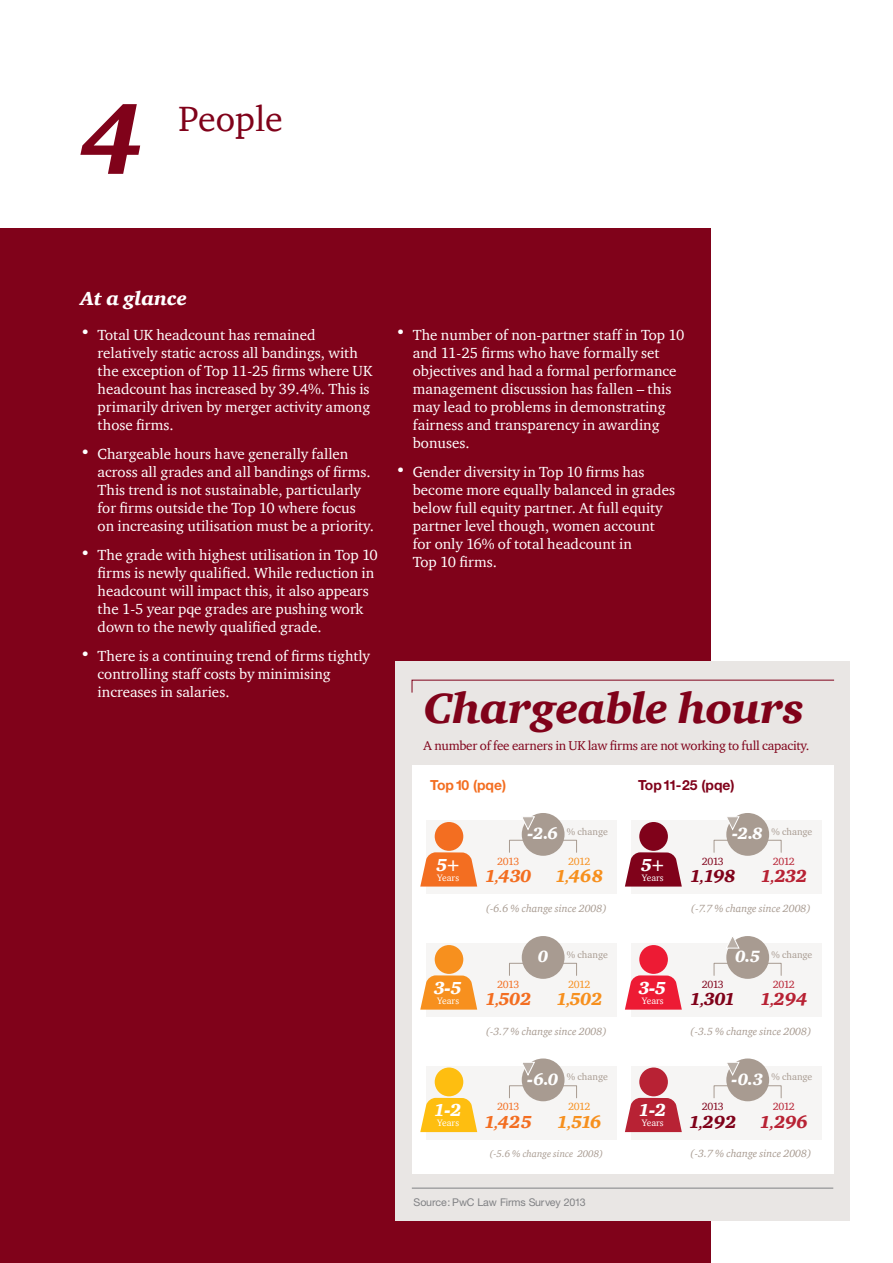
<style>
.page{position:relative;width:893px;height:1263px;background:#fff}
.page>*{position:absolute;margin:0;border:0;box-sizing:border-box;transform-origin:0 0}
.t1{font:italic 900 99px "ITC Charter Com";color:#80021a}
.t2{font:italic 900 43.35px "ITC Charter Com";letter-spacing:-.02em;color:#80021a}
.t3{font:36px "ITC Charter Com";color:#80021a}
.t4{font:italic 900 19.5px "ITC Charter Com";color:#fff}
.t5{font:italic 900 17.85px "ITC Charter Com";color:#fff}
.t6{font:italic 900 17.85px "ITC Charter Com";letter-spacing:-.02em;color:#f36e21}
.t7{font:italic 900 17.85px "ITC Charter Com";letter-spacing:-.04em;color:#f7901e}
.t8{font:italic 900 17.85px "ITC Charter Com";letter-spacing:-.03em;color:#80021a}
.t9{font:italic 900 17.85px "ITC Charter Com";letter-spacing:-.02em;color:#b82234}
.t10{font:italic 900 16.65px "ITC Charter Com";color:#fff}
.t11{font:15px/18px "ITC Charter Com";color:#fff}
.t12{font:700 13.95px "Helvetica Neue";color:#80021a}
.t13{font:700 13.95px "Helvetica Neue";color:#f36e21}
.t14{font:13.05px "ITC Charter Com";letter-spacing:-.02em;color:#80021a}
.t15{font:italic 10.65px "ITC Charter Com";color:#a89b91}
.t16{font:10.65px "Helvetica Neue";letter-spacing:-.02em;color:#808184}
.t17{font:10.65px "ITC Charter Com";letter-spacing:-.06em;color:#f36e21}
.t18{font:10.65px "ITC Charter Com";letter-spacing:-.06em;color:#f7901e}
.t19{font:10.65px "ITC Charter Com";letter-spacing:-.06em;color:#80021a}
.t20{font:10.65px "ITC Charter Com";letter-spacing:-.06em;color:#b82234}
.t21{font:9.75px "ITC Charter Com";color:#a89b91}
.t22{font:italic 9.75px "ITC Charter Com";color:#a89b91}
.t23{font:9.45px "ITC Charter Com";color:#fff}
.s1{font-size:16.5px}
.s2{font-size:13.35px}
</style>
<div class="page">
<div style="left:0;top:228px;width:710px;height:1035px;background:#80021a"></div>
<div style="left:395px;top:661px;width:455px;height:559px;background:#e9e6e4"></div>
<hr style="left:412px;top:1188px;width:421px;height:1px;background:#808184">
<div style="left:412px;top:765px;width:421px;height:408px;background:#fff"></div>
<svg style="left:411px;top:679px;width:424px;height:14px"></svg>
<div style="left:426px;top:820px;width:191px;height:74px;background:#f6f5f4"></div>
<svg style="left:420px;top:822px;width:57px;height:64px"></svg>
<div style="left:509px;top:840px;width:68px;height:12px;border:1px solid #a89b91"></div>
<div style="left:522px;top:813px;width:43px;height:43px;background:#a89b91;border-radius:50%"></div>
<svg style="left:522px;top:815px;width:13px;height:16px"></svg>
<div style="left:631px;top:820px;width:190px;height:74px;background:#f6f5f4"></div>
<svg style="left:625px;top:822px;width:57px;height:64px"></svg>
<div style="left:714px;top:840px;width:67px;height:12px;border:1px solid #a89b91"></div>
<div style="left:726px;top:813px;width:43px;height:43px;background:#a89b91;border-radius:50%"></div>
<svg style="left:726px;top:815px;width:14px;height:16px"></svg>
<div style="left:426px;top:1066px;width:191px;height:73px;background:#f6f5f4"></div>
<svg style="left:420px;top:1067px;width:57px;height:65px"></svg>
<div style="left:509px;top:1085px;width:68px;height:13px;border:1px solid #a89b91"></div>
<div style="left:522px;top:1058px;width:43px;height:43px;background:#a89b91;border-radius:50%"></div>
<svg style="left:522px;top:1061px;width:13px;height:15px"></svg>
<div style="left:631px;top:1066px;width:190px;height:73px;background:#f6f5f4"></div>
<svg style="left:625px;top:1067px;width:57px;height:65px"></svg>
<div style="left:714px;top:1085px;width:67px;height:13px;border:1px solid #a89b91"></div>
<div style="left:726px;top:1058px;width:43px;height:43px;background:#a89b91;border-radius:50%"></div>
<svg style="left:726px;top:1061px;width:14px;height:16px"></svg>
<div style="left:426px;top:943px;width:191px;height:74px;background:#f6f5f4"></div>
<svg style="left:420px;top:945px;width:57px;height:65px"></svg>
<div style="left:509px;top:963px;width:68px;height:12px;border:1px solid #a89b91"></div>
<div style="left:522px;top:936px;width:43px;height:43px;background:#a89b91;border-radius:50%"></div>
<div style="left:631px;top:943px;width:190px;height:74px;background:#f6f5f4"></div>
<svg style="left:625px;top:945px;width:57px;height:65px"></svg>
<div style="left:714px;top:963px;width:67px;height:12px;border:1px solid #a89b91"></div>
<div style="left:726px;top:936px;width:43px;height:43px;background:#a89b91;border-radius:50%"></div>
<svg style="left:726px;top:937px;width:14px;height:12px"></svg>
<h1 class="t1" style="left:81px;top:77px;width:65px">4</h1>
<h3 class="t3" style="left:179px;top:97px;width:106px">People</h3>
<h3 class="t4" style="left:81px;top:286px;width:108px">At a glance</h3>
<p class="t11" style="left:98px;top:325px;width:276px;text-indent:-17px"><span class="s1">•</span> Total UK headcount has remained relatively static across all bandings, with the exception of Top 11-25 firms where UK headcount has increased by 39.4%. This is primarily driven by merger activity among those firms.</p>
<p class="t11" style="left:98px;top:444px;width:278px;text-indent:-17px"><span class="s1">•</span> Chargeable hours have generally fallen across all grades and all bandings of firms.<br>This trend is not sustainable, particularly for firms outside the Top 10 where focus on increasing utilisation must be a priority.</p>
<p class="t11" style="left:98px;top:546px;width:282px;text-indent:-17px"><span class="s1">•</span> The grade with highest utilisation in Top 10 firms is newly qualified. While reduction in headcount will impact this, it also appears the 1-5 year pqe grades are pushing work down to the newly qualified grade.</p>
<p class="t11" style="left:98px;top:647px;width:274px;text-indent:-17px"><span class="s1">•</span> There is a continuing trend of firms tightly controlling staff costs by minimising increases in salaries.</p>
<p class="t11" style="left:413px;top:325px;width:273px;text-indent:-17px"><span class="s1">•</span> The number of non-partner staff in Top 10 and 11-25 firms who have formally set objectives and had a formal performance management discussion has fallen – this may lead to problems in demonstrating fairness and transparency in awarding bonuses.</p>
<p class="t11" style="left:413px;top:462px;width:264px;text-indent:-17px"><span class="s1">•</span> Gender diversity in Top 10 firms has become more equally balanced in grades below full equity partner. At full equity partner level though, women account for only 16% of total headcount in<br>Top 10 firms.</p>
<h2 class="t2" style="left:424px;top:682px;width:382px">Chargeable hours</h2>
<p class="t14" style="left:424px;top:737px;width:387px">A number of fee earners in UK law firms are not working to full capacity.</p>
<p class="t13" style="left:430px;top:776px;width:78px">Top10 (pqe)</p>
<p class="t12" style="left:638px;top:776px;width:98px">Top11-25 (pqe)</p>
<p class="t5" style="left:436px;top:854px;width:26px">5+</p>
<p class="t23" style="left:437px;top:872px;width:23px">Years</p>
<p class="t10" style="left:528px;top:823px;width:32px">-2.6</p>
<p class="t21" style="left:567px;top:825px;width:42px">% change</p>
<p class="t7" style="left:555px;top:865px;width:49px">1<span class="s2">,</span>468</p>
<p class="t17" style="left:497px;top:854px;width:24px">2013</p>
<p class="t18" style="left:568px;top:854px;width:24px">2012</p>
<p class="t6" style="left:485px;top:865px;width:48px">1<span class="s2">,</span>430</p>
<p class="t5" style="left:641px;top:854px;width:26px">5+</p>
<p class="t23" style="left:642px;top:872px;width:23px">Years</p>
<p class="t21" style="left:771px;top:825px;width:42px">% change</p>
<p class="t9" style="left:760px;top:865px;width:48px">1<span class="s2">,</span>232</p>
<p class="t10" style="left:733px;top:823px;width:32px">-2.8</p>
<p class="t19" style="left:702px;top:854px;width:24px">2013</p>
<p class="t20" style="left:773px;top:854px;width:24px">2012</p>
<p class="t8" style="left:690px;top:865px;width:47px">1<span class="s2">,</span>198</p>
<p class="t15" style="left:486px;top:901px;width:123px">(-6.6 % change since 2008)</p>
<p class="t15" style="left:691px;top:901px;width:122px">(-7.7 % change since 2008)</p>
<p class="t5" style="left:434px;top:977px;width:29px">3-5</p>
<p class="t23" style="left:437px;top:995px;width:23px">Years</p>
<p class="t21" style="left:567px;top:948px;width:42px">% change</p>
<p class="t7" style="left:556px;top:988px;width:48px">1<span class="s2">,</span>502</p>
<p class="t10" style="left:538px;top:946px;width:12px">0</p>
<p class="t17" style="left:497px;top:977px;width:24px">2013</p>
<p class="t18" style="left:568px;top:977px;width:24px">2012</p>
<p class="t6" style="left:485px;top:988px;width:48px">1<span class="s2">,</span>502</p>
<p class="t5" style="left:638px;top:977px;width:29px">3-5</p>
<p class="t23" style="left:642px;top:995px;width:23px">Years</p>
<p class="t21" style="left:771px;top:948px;width:42px">% change</p>
<p class="t9" style="left:760px;top:988px;width:49px">1<span class="s2">,</span>294</p>
<p class="t10" style="left:735px;top:946px;width:27px">0.5</p>
<p class="t19" style="left:702px;top:977px;width:24px">2013</p>
<p class="t20" style="left:773px;top:977px;width:24px">2012</p>
<p class="t8" style="left:690px;top:988px;width:47px">1<span class="s2">,</span>301</p>
<p class="t15" style="left:486px;top:1025px;width:123px">(-3.7 % change since 2008)</p>
<p class="t15" style="left:690px;top:1025px;width:123px">(-3.5 % change since 2008)</p>
<p class="t5" style="left:434px;top:1099px;width:29px">1-2</p>
<p class="t23" style="left:437px;top:1117px;width:23px">Years</p>
<p class="t10" style="left:528px;top:1069px;width:32px">-6.0</p>
<p class="t21" style="left:567px;top:1071px;width:42px">% change</p>
<p class="t7" style="left:557px;top:1111px;width:46px">1<span class="s2">,</span>516</p>
<p class="t17" style="left:497px;top:1100px;width:24px">2013</p>
<p class="t18" style="left:568px;top:1100px;width:24px">2012</p>
<p class="t6" style="left:484px;top:1111px;width:49px">1<span class="s2">,</span>425</p>
<p class="t5" style="left:638px;top:1099px;width:29px">1-2</p>
<p class="t23" style="left:642px;top:1117px;width:23px">Years</p>
<p class="t21" style="left:771px;top:1071px;width:42px">% change</p>
<p class="t9" style="left:760px;top:1111px;width:50px">1<span class="s2">,</span>296</p>
<p class="t10" style="left:732px;top:1069px;width:33px">-0.3</p>
<p class="t19" style="left:702px;top:1100px;width:24px">2013</p>
<p class="t20" style="left:773px;top:1100px;width:24px">2012</p>
<p class="t8" style="left:689px;top:1111px;width:49px">1<span class="s2">,</span>292</p>
<p class="t22" style="left:489px;top:1148px;width:115px">(-5.6 % change since 2008)</p>
<p class="t15" style="left:690px;top:1147px;width:123px">(-3.7 % change since 2008)</p>
<p class="t16" style="left:413px;top:1195px;width:174px">Source: PwC Law Firms Survey 2013</p>
</div>
